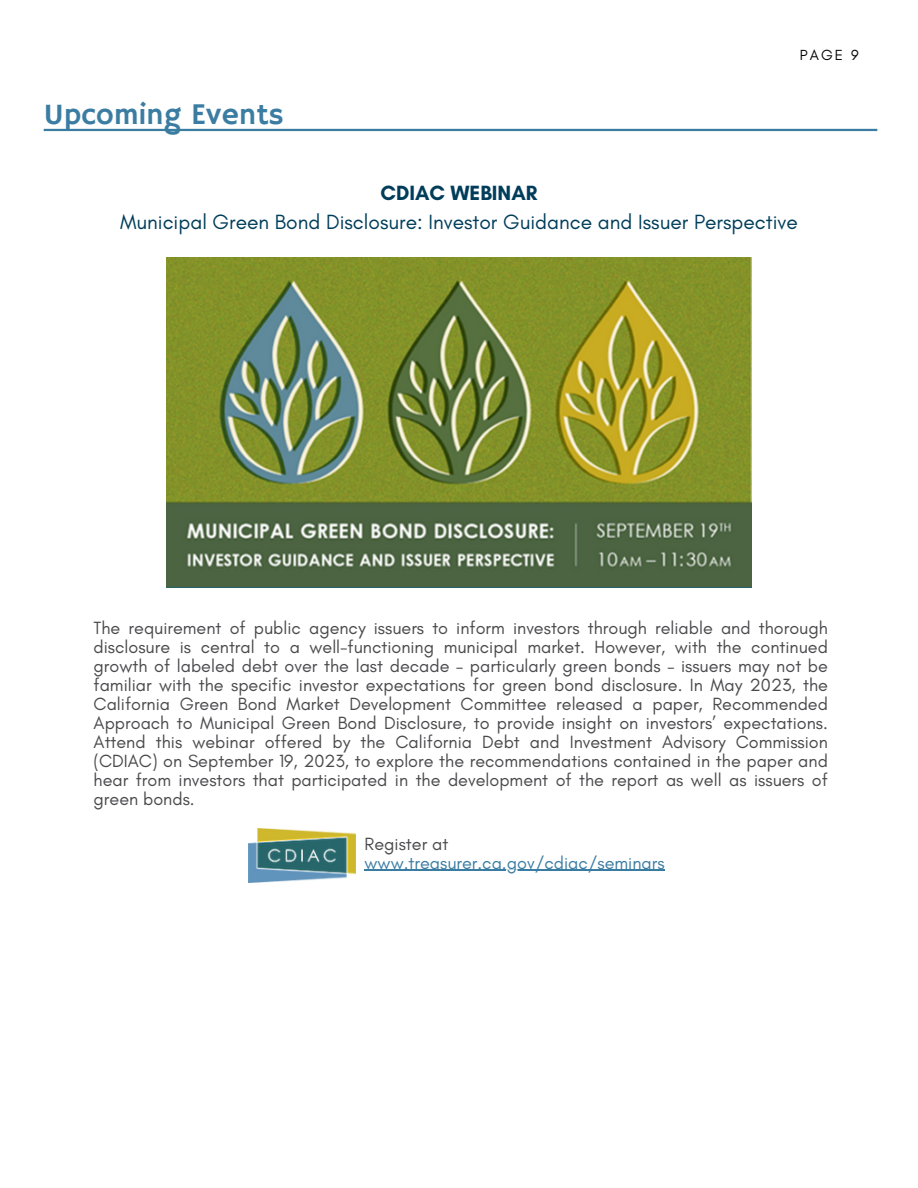
<style>
.page{position:relative;width:918px;height:1188px;background:#fff}
.page>*{position:absolute;margin:0;border:0;box-sizing:border-box;transform-origin:0 0}
.t1{font:30px "Hammersmith One";color:#3b7da2}
.t2{font:21px "Glacial Indifference";color:#003d5a}
.t3{font:700 21px "Glacial Indifference";color:#003d5a}
.t4{font:18px/19px "Glacial Indifference";color:#4a4a4d;text-align:justify}
.t5{font:18px/19.2px "Glacial Indifference";color:#3b7da2}
.t6{font:14.85px "Glacial Indifference";color:#000}
.s1{color:#4a4a4d}
</style>
<div class="page">
<hr style="left:44px;top:129px;width:833px;height:2px;background:#3b7da2">
<img style="left:166px;top:258px;width:585px;height:329px">
<img style="left:248px;top:829px;width:107px;height:54px">
<hr style="left:365px;top:870px;width:300px;height:1px;background:#3b7da2">
<p class="t1" style="left:44px;top:97px;width:242px">Upcoming Events</p>
<p class="t6" style="left:800px;top:46px;width:61px">PAGE 9</p>
<p class="t3" style="left:381px;top:180px;width:158px">CDIAC WEBINAR</p>
<p class="t2" style="left:120px;top:209px;width:679px">Municipal Green Bond Disclosure: Investor Guidance and Issuer Perspective</p>
<p class="t4" style="left:94px;top:618px;width:736px">The requirement of public agency issuers to inform investors through reliable and thorough disclosure is central to a well-functioning municipal market. However, with the continued growth of labeled debt over the last decade – particularly green bonds – issuers may not be familiar with the specific investor expectations for green bond disclosure. In May 2023, the California Green Bond Market Development Committee released a paper, Recommended Approach to Municipal Green Bond Disclosure, to provide insight on investors’ expectations.<br>Attend this webinar offered by the California Debt and Investment Advisory Commission (CDIAC) on September 19, 2023, to explore the recommendations contained in the paper and hear from investors that participated in the development of the report as well as issuers of green bonds.</p>
<p class="t5" style="left:365px;top:834px;width:301px"><span class="s1">Register at </span>www.treasurer.ca.gov/cdiac/seminars</p>
</div>
